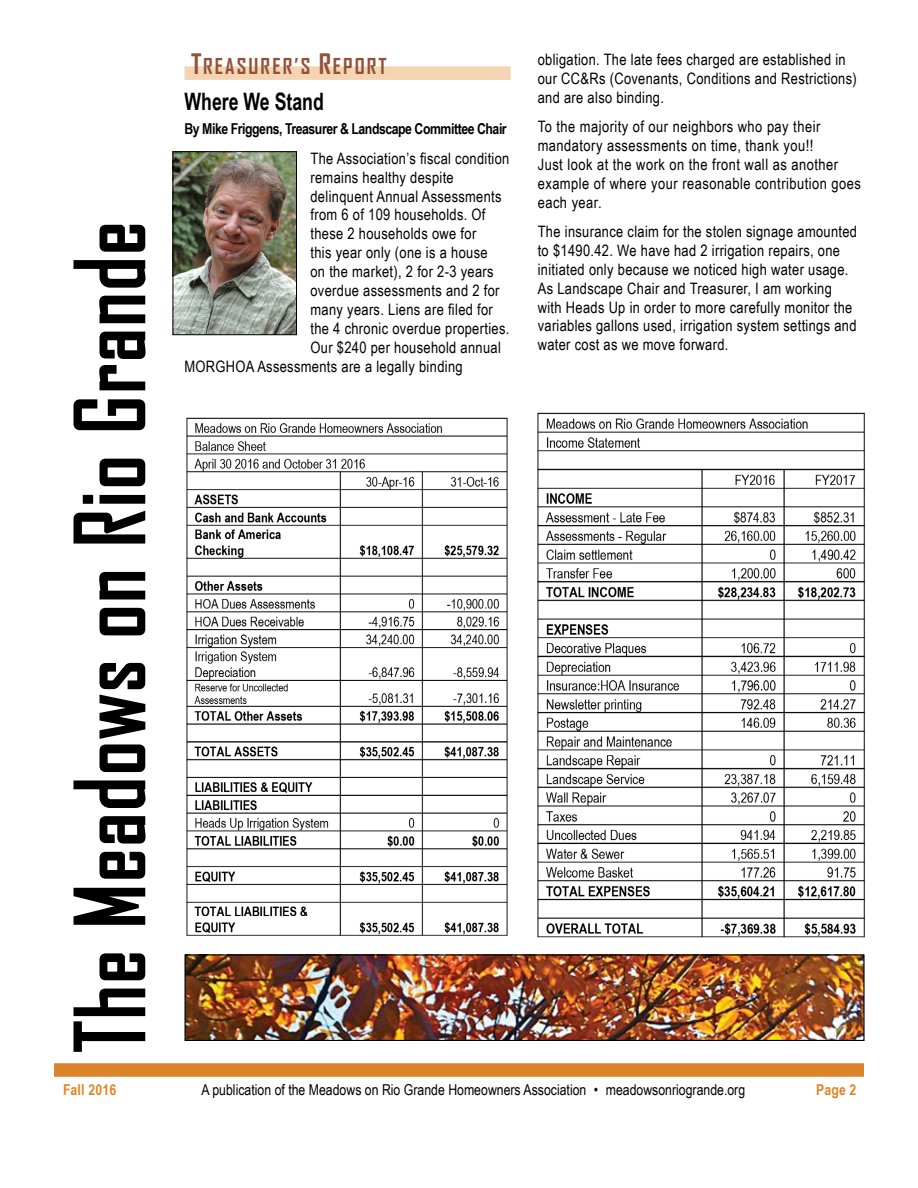
<style>
.page{position:relative;width:918px;height:1188px;background:#fff}
.page>*{position:absolute;margin:0;border:0;box-sizing:border-box;transform-origin:0 0}
.t1{font:90px "Agency FB";letter-spacing:.02em;color:#000}
.t2{font:700 24px "Arial Narrow";color:#000;scale:.9 1}
.t3{font:700 21px "Agency FB";letter-spacing:.1em;color:#915338}
.t4{font:15.75px/18.9px "Arial Narrow";letter-spacing:.02em;color:#000}
.t5{font:15px "Arial Narrow";color:#000}
.t6{font:700 15px "Arial Narrow";letter-spacing:-.03em;color:#000}
.t7{font:700 15px "Arial Narrow";letter-spacing:.01em;color:#e18527}
.s1{font-size:27px}
</style>
<div class="page">
<svg style="left:73px;top:953px;width:73px;height:99px"></svg>
<svg style="left:73px;top:662px;width:73px;height:263px"></svg>
<svg style="left:99px;top:571px;width:47px;height:65px"></svg>
<svg style="left:73px;top:458px;width:73px;height:86px"></svg>
<svg style="left:73px;top:260px;width:73px;height:171px"></svg>
<svg style="left:99px;top:224px;width:47px;height:28px"></svg>
<div style="left:54px;top:1063px;width:810px;height:14px;background:#dc842a"></div>
<img style="left:186px;top:956px;width:677px;height:83px">
<div style="left:184px;top:954px;width:681px;height:87px;border:1px solid #000"></div>
<div style="left:184px;top:66px;width:327px;height:14px;background:#f5d4b3"></div>
<img style="left:174px;top:153px;width:121px;height:180px">
<div style="left:172px;top:151px;width:125px;height:184px;border:1px solid #000"></div>
<img style="left:537px;top:412px;width:329px;height:526px">
<img style="left:186px;top:417px;width:322px;height:519px">
<p class="t4" style="left:538px;top:49px;width:321px">obligation. The late fees charged are established in our CC&amp;Rs (Covenants, Conditions and Restrictions) and are also binding.</p>
<p class="t4" style="left:538px;top:116px;width:325px">To the majority of our neighbors who pay their mandatory assessments on time, thank you!!<br>Just look at the work on the front wall as another example of where your reasonable contribution goes each year.</p>
<p class="t4" style="left:538px;top:221px;width:321px">The insurance claim for the stolen signage amounted to $1490.42. We have had 2 irrigation repairs, one initiated only because we noticed high water usage.<br>As Landscape Chair and Treasurer, I am working with Heads Up in order to more carefully monitor the variables gallons used, irrigation system settings and water cost as we move forward.</p>
<h3 class="t3" style="left:191px;top:53px;width:197px"><span class="s1">T</span>REASURER’S <span class="s1">R</span>EPORT</h3>
<h2 class="t2" style="left:184px;top:84px;width:156px">Where We Stand</h2>
<p class="t6" style="left:184px;top:118px;width:324px">By Mike Friggens, Treasurer &amp; Landscape Committee Chair</p>
<p class="t4" style="left:310px;top:148px;width:200px">The Association’s fiscal condition</p>
<p class="t4" style="left:310px;top:167px;width:145px">remains healthy despite</p>
<p class="t4" style="left:310px;top:186px;width:193px">delinquent Annual Assessments</p>
<p class="t4" style="left:310px;top:205px;width:177px">from 6 of 109 households. Of</p>
<p class="t4" style="left:310px;top:224px;width:167px">these 2 households owe for</p>
<p class="t4" style="left:310px;top:243px;width:179px">this year only (one is a house</p>
<p class="t4" style="left:310px;top:262px;width:185px">on the market), 2 for 2-3 years</p>
<p class="t4" style="left:310px;top:280px;width:191px">overdue assessments and 2 for</p>
<p class="t4" style="left:310px;top:299px;width:184px">many years. Liens are filed for</p>
<p class="t4" style="left:310px;top:318px;width:200px">the 4 chronic overdue properties.</p>
<p class="t4" style="left:310px;top:337px;width:192px">Our $240 per household annual</p>
<p class="t4" style="left:184px;top:356px;width:280px">MORGHOA Assessments are a legally binding</p>
<h1 class="t1" style="left:55px;top:1052px;width:832px;rotate:-90deg">The Meadows on Rio Grande</h1>
<p class="t7" style="left:63px;top:1078px;width:55px">Fall 2016</p>
<p class="t5" style="left:202px;top:1078px;width:545px">A publication of the Meadows on Rio Grande Homeowners Association • meadowsonriogrande.org</p>
<p class="t7" style="left:816px;top:1078px;width:42px">Page 2</p>
</div>
